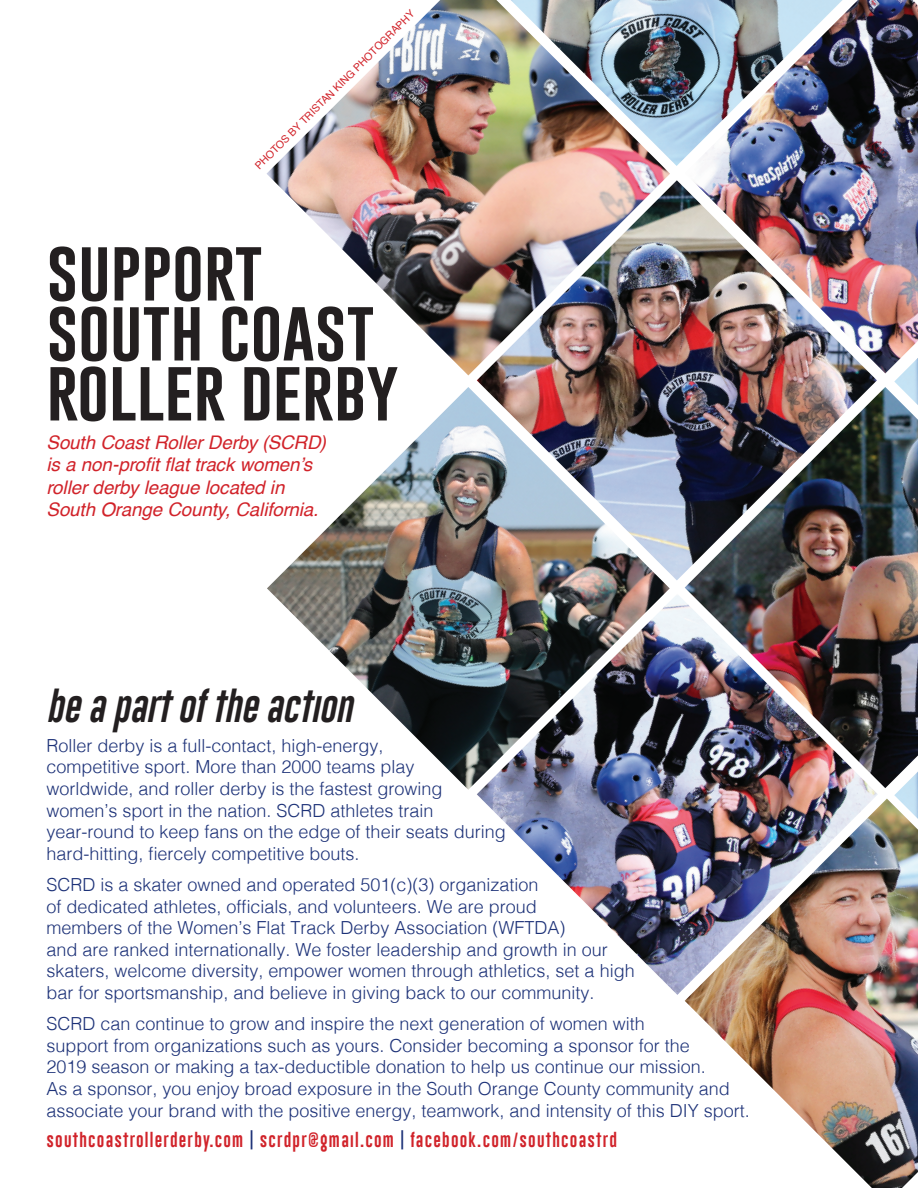
<style>
.page{position:relative;width:918px;height:1188px;background:#fff}
.page>*{position:absolute;margin:0;border:0;box-sizing:border-box;transform-origin:0 0}
.t1{font:63px/60px "Gobold";color:#231f20}
.t2{font:italic 33px "Gobold Lowplus";color:#231f20}
.t3{font:italic 18.75px/22.5px "Helvetica";letter-spacing:-.005em;color:#d1232a}
.t4{font:300 18px/21.6px "Helvetica";color:#1d3278}
.t5{font:15px "Gobold Lowplus";letter-spacing:.08em;color:#d1232a}
.t6{font:10.5px "Helvetica";color:#d1232a}
.s1{color:#1d3278}
</style>
<div class="page">
<img style="left:477px;top:595px;width:401px;height:400px">
<img style="left:685px;top:387px;width:233px;height:401px">
<img style="left:267px;top:387px;width:403px;height:403px">
<img style="left:477px;top:180px;width:400px;height:400px">
<img style="left:685px;top:799px;width:233px;height:389px">
<img style="left:267px;top:0;width:403px;height:375px">
<img style="left:511px;top:0;width:174px;height:166px">
<img style="left:894px;top:373px;width:24px;height:32px">
<img style="left:894px;top:772px;width:24px;height:47px">
<img style="left:685px;top:0;width:233px;height:373px">
<p class="t6" style="left:251px;top:162px;width:222px;rotate:-45deg">photos by tristan king photography</p>
<h1 class="t1" style="left:46px;top:241px;width:354px">SUPPORT<br>SOUTH COAST<br>ROLLER DERBY</h1>
<p class="t3" style="left:46px;top:431px;width:281px">South Coast Roller Derby (SCRD) is a non-profit flat track women’s roller derby league located in<br>South Orange County, California.</p>
<h2 class="t2" style="left:46px;top:685px;width:307px">be a part of the action</h2>
<p class="t4" style="left:46px;top:733px;width:461px">Roller derby is a full-contact, high-energy,<br>competitive sport. More than 2000 teams play worldwide, and roller derby is the fastest growing women’s sport in the nation. SCRD athletes train year-round to keep fans on the edge of their seats during hard-hitting, fiercely competitive bouts.</p>
<p class="t4" style="left:46px;top:873px;width:590px">SCRD is a skater owned and operated 501(c)(3) organization<br>of dedicated athletes, officials, and volunteers. We are proud<br>members of the Women’s Flat Track Derby Association (WFTDA)<br>and are ranked internationally. We foster leadership and growth in our skaters, welcome diversity, empower women through athletics, set a high bar for sportsmanship, and believe in giving back to our community.</p>
<p class="t4" style="left:46px;top:1012px;width:705px">SCRD can continue to grow and inspire the next generation of women with<br>support from organizations such as yours. Consider becoming a sponsor for the<br>2019 season or making a tax-deductible donation to help us continue our mission.<br>As a sponsor, you enjoy broad exposure in the South Orange County community and associate your brand with the positive energy, teamwork, and intensity of this DIY sport.</p>
<p class="t5" style="left:46px;top:1130px;width:572px">southcoastrollerderby.com <span class="s1">|</span> scrdpr@gmail.com <span class="s1">|</span> facebook.com/southcoastrd</p>
</div>
